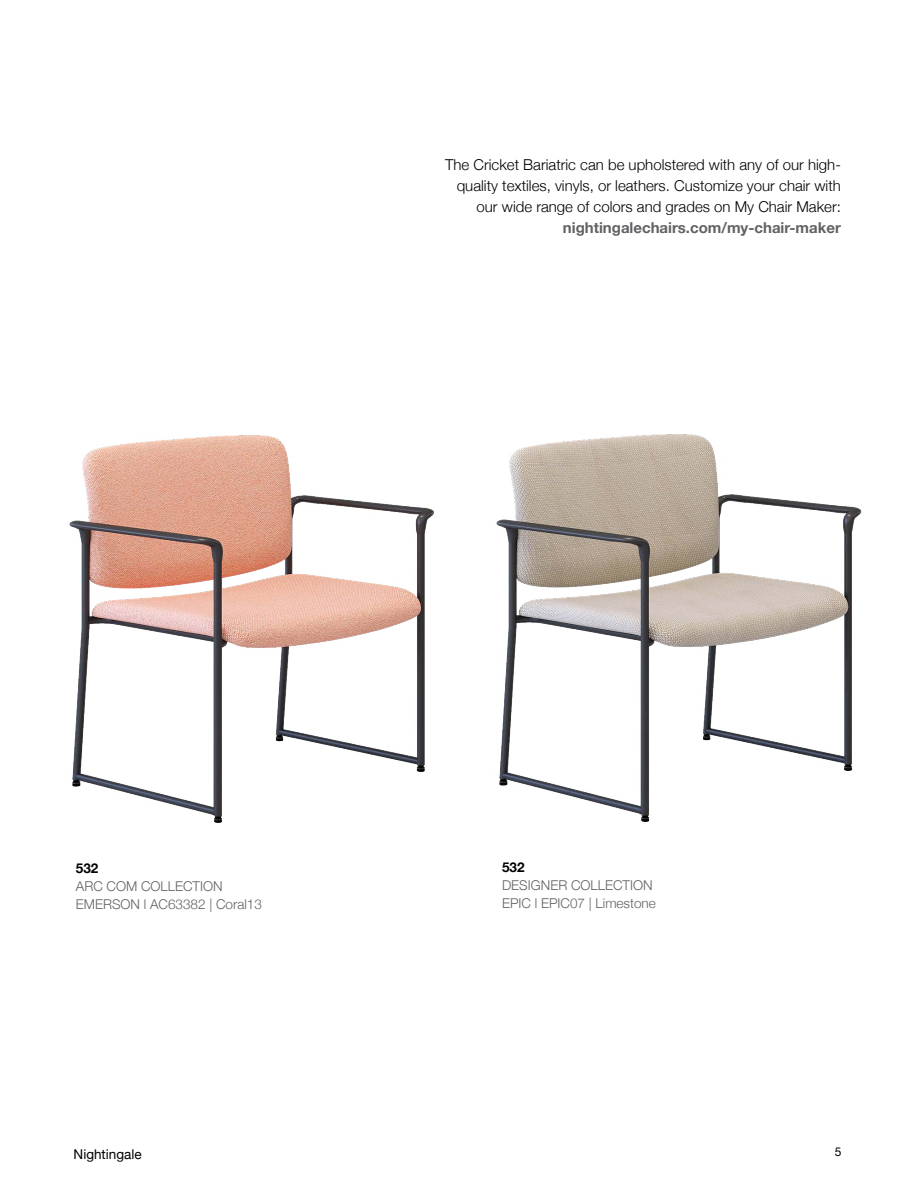
<style>
.page{position:relative;width:918px;height:1188px;background:#fff}
.page>*{position:absolute;margin:0;border:0;box-sizing:border-box;transform-origin:0 0}
.t1{font:300 15px/21px "Helvetica Neue";color:#000;text-align:right}
.t2{font:700 15px "Helvetica Neue";color:#616264}
.t3{font:300 13.5px/18px "Helvetica Neue";color:#616264}
.t4{font:13.5px "Helvetica Neue";color:#000}
.t5{font:700 13.5px "Helvetica Neue";color:#000}
.t6{font:12px "Helvetica Neue";color:#000}
</style>
<div class="page">
<img style="left:69px;top:435px;width:365px;height:388px">
<img style="left:496px;top:434px;width:366px;height:388px">
<p class="t1" style="left:445px;top:154px;width:397px">The Cricket Bariatric can be upholstered with any of our high&shy;quality textiles, vinyls, or leathers. Customize your chair with our wide range of colors and grades on My Chair Maker:</p>
<p class="t2" style="left:563px;top:216px;width:279px">nightingalechairs.com/my-chair-maker</p>
<p class="t5" style="left:76px;top:858px;width:24px">532</p>
<p class="t3" style="left:76px;top:877px;width:188px">ARC COM COLLECTION<br>EMERSON l AC63382 | Coral13</p>
<p class="t5" style="left:502px;top:856px;width:24px">532</p>
<p class="t3" style="left:502px;top:876px;width:155px">DESIGNER COLLECTION<br>EPIC l EPIC07 | Limestone</p>
<p class="t4" style="left:74px;top:1144px;width:69px">Nightingale</p>
<p class="t6" style="left:835px;top:1143px;width:8px">5</p>
</div>
